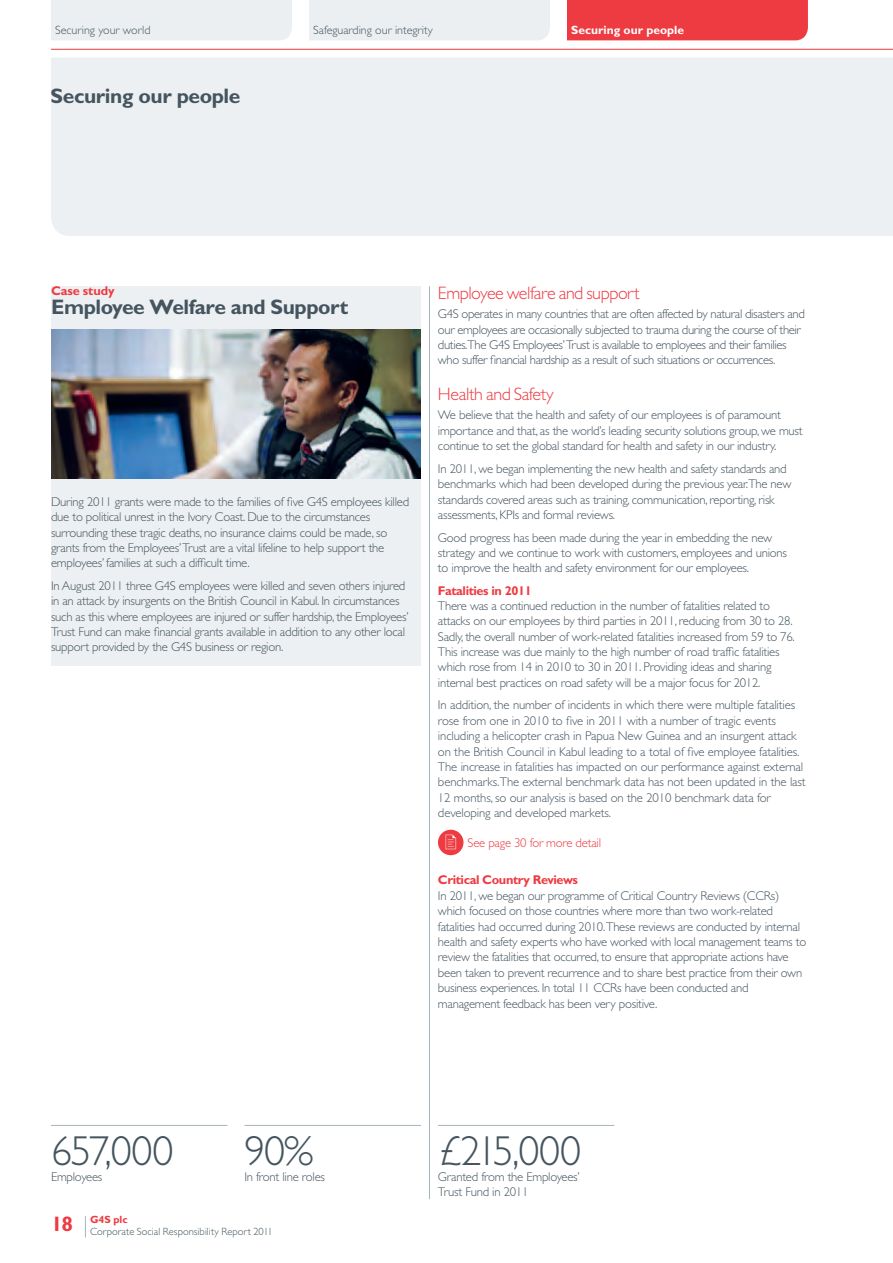
<style>
.page{position:relative;width:893px;height:1263px;background:#fff}
.page>*{position:absolute;margin:0;border:0;box-sizing:border-box;transform-origin:0 0}
.t1{font:300 42px "Gill Sans Std";letter-spacing:-.035em;color:#45555f}
.t2{font:700 21px "Gill Sans Std";letter-spacing:-.02em;color:#45555f}
.t3{font:300 18px "Gill Sans Std";letter-spacing:-.025em;color:#ee3a41}
.t4{font:300 12.75px/15.5px "Gill Sans Std";letter-spacing:-.02em;color:#45555f}
.t5{font:700 12.75px "Gill Sans Std";letter-spacing:-.03em;color:#ee3a41}
.t6{font:300 12.75px "Gill Sans Std";letter-spacing:-.02em;color:#ee3a41}
.t7{font:700 12.75px "Gill Sans Std";letter-spacing:-.005em;color:#ee3a41}
.t8{font:300 12px "Gill Sans Std";color:#45555f}
.t9{font:700 12px "Gill Sans Std";color:#fff}
.t10{font:300 10.5px/12px "Gill Sans Std";color:#45555f}
.s1{font-weight:700;color:#ee3a41}
</style>
<div class="page">
<div style="left:51px;top:57px;width:841px;height:179px;background:#edf0f2"></div>
<hr style="left:51px;top:49px;width:842px;height:1px;background:#ee3a41">
<div style="left:309px;top:0;width:241px;height:40px;background:#eceff1"></div>
<svg style="left:85px;top:1216px;width:1px;height:21px"></svg>
<hr style="left:429px;top:286px;width:1px;height:913px;background:#a8b4bc">
<div style="left:51px;top:0;width:241px;height:40px;background:#eceff1"></div>
<div style="left:567px;top:0;width:241px;height:40px;background:#ee3a41"></div>
<svg style="left:892px;top:57px;width:1px;height:179px"></svg>
<div style="left:438px;top:830px;width:25px;height:25px;background:#ee3a41;border-radius:50%"></div>
<div style="left:51px;top:286px;width:370px;height:380px;background:#edf0f2"></div>
<img style="left:51px;top:329px;width:370px;height:150px">
<hr style="left:51px;top:1125px;width:176px;height:1px;background:#a8b4bc">
<hr style="left:244px;top:1125px;width:177px;height:1px;background:#a8b4bc">
<hr style="left:438px;top:1125px;width:176px;height:1px;background:#a8b4bc">
<p class="t8" style="left:55px;top:23px;width:97px">Securing your world</p>
<p class="t9" style="left:571px;top:23px;width:114px">Securing our people</p>
<p class="t8" style="left:313px;top:23px;width:121px">Safeguarding our integrity</p>
<h2 class="t2" style="left:51px;top:83px;width:191px">Securing our people</h2>
<p class="t7" style="left:51px;top:283px;width:65px">Case study</p>
<h2 class="t2" style="left:51px;top:295px;width:299px">Employee Welfare and Support</h2>
<p class="t4" style="left:51px;top:494px;width:360px">During 2011 grants were made to the families of five G4S employees killed due to political unrest in the Ivory Coast. Due to the circumstances surrounding these tragic deaths, no insurance claims could be made, so grants from the Employees’ Trust are a vital lifeline to help support the employees’ families at such a difficult time.</p>
<p class="t4" style="left:51px;top:578px;width:359px">In August 2011 three G4S employees were killed and seven others injured in an attack by insurgents on the British Council in Kabul. In circumstances such as this where employees are injured or suffer hardship, the Employees’ Trust Fund can make financial grants available in addition to any other local support provided by the G4S business or region.</p>
<h3 class="t3" style="left:438px;top:282px;width:203px">Employee welfare and support</h3>
<p class="t4" style="left:438px;top:306px;width:368px">G4S operates in many countries that are often affected by natural disasters and our employees are occasionally subjected to trauma during the course of their duties.The G4S Employees’ Trust is available to employees and their families who suffer financial hardship as a result of such situations or occurrences.</p>
<h3 class="t3" style="left:438px;top:384px;width:117px">Health and Safety</h3>
<p class="t4" style="left:438px;top:408px;width:366px">We believe that the health and safety of our employees is of paramount importance and that, as the world’s leading security solutions group, we must continue to set the global standard for health and safety in our industry.</p>
<p class="t4" style="left:438px;top:461px;width:355px">In 2011, we began implementing the new health and safety standards and benchmarks which had been developed during the previous year.The new standards covered areas such as training, communication, reporting, risk assessments, KPIs and formal reviews.</p>
<p class="t4" style="left:438px;top:530px;width:351px">Good progress has been made during the year in embedding the new strategy and we continue to work with customers, employees and unions to improve the health and safety environment for our employees.</p>
<p class="t5" style="left:438px;top:583px;width:95px">Fatalities in 2011</p>
<p class="t4" style="left:438px;top:598px;width:358px">There was a continued reduction in the number of fatalities related to attacks on our employees by third parties in 2011, reducing from 30 to 28.<br>Sadly, the overall number of work‑related fatalities increased from 59 to 76.<br>This increase was due mainly to the high number of road traffic fatalities which rose from 14 in 2010 to 30 in 2011. Providing ideas and sharing internal best practices on road safety will be a major focus for 2012.</p>
<p class="t4" style="left:438px;top:697px;width:369px">In addition, the number of incidents in which there were multiple fatalities rose from one in 2010 to five in 2011 with a number of tragic events including a helicopter crash in Papua New Guinea and an insurgent attack on the British Council in Kabul leading to a total of five employee fatalities.<br>The increase in fatalities has impacted on our performance against external benchmarks.The external benchmark data has not been updated in the last 12 months, so our analysis is based on the 2010 benchmark data for developing and developed markets.</p>
<p class="t6" style="left:468px;top:835px;width:135px">See page 30 for more detail</p>
<p class="t5" style="left:438px;top:873px;width:142px">Critical Country Reviews</p>
<p class="t4" style="left:438px;top:888px;width:370px">In 2011, we began our programme of Critical Country Reviews (CCRs) which focused on those countries where more than two work‑related fatalities had occurred during 2010. These reviews are conducted by internal health and safety experts who have worked with local management teams to review the fatalities that occurred, to ensure that appropriate actions have been taken to prevent recurrence and to share best practice from their own business experiences. In total 11 CCRs have been conducted and management feedback has been very positive.</p>
<h1 class="t1" style="left:51px;top:1127px;width:124px">657,000</h1>
<p class="t4" style="left:51px;top:1169px;width:53px">Employees</p>
<h1 class="t1" style="left:244px;top:1127px;width:70px">90%</h1>
<p class="t4" style="left:244px;top:1169px;width:82px">In front line roles</p>
<p class="t10" style="left:51px;top:1214px;width:223px;text-indent:39px"><span class="s1">G4S plc<br></span><sup>18</sup> Corporate Social Responsibility Report 2011</p>
<h1 class="t1" style="left:438px;top:1127px;width:145px">£215,000</h1>
<p class="t4" style="left:438px;top:1169px;width:143px">Granted from the Employees’<br>Trust Fund in 2011</p>
</div>
